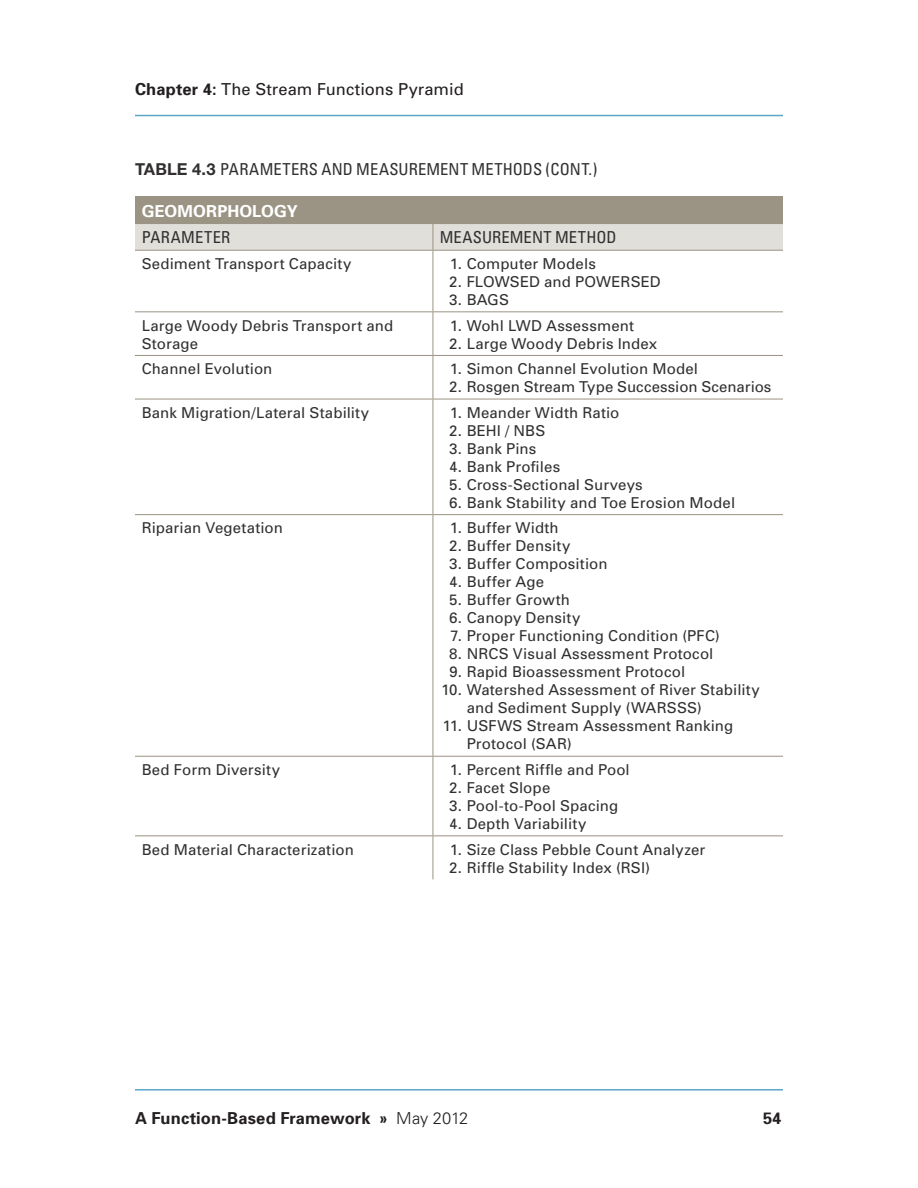
<style>
.page{position:relative;width:918px;height:1188px;background:#fff}
.page>*{position:absolute;margin:0;border:0;box-sizing:border-box;transform-origin:0 0}
.body{font:condensed 16.5px "Univers";letter-spacing:.01em;color:#312f30}
.t1{font:700 16.5px "Univers";letter-spacing:.005em;color:#231f20}
.t2{font:16.5px "Univers";color:#231f20}
.body-2{font:700 16.5px "Univers";letter-spacing:.005em;color:#fff}
.body-chart_bullet{font:15px/18px "Univers";letter-spacing:.01em;color:#312f30}
.body-chart{font:15px/18px "Univers";letter-spacing:.01em;color:#312f30}
.s1{font-weight:700}
.s2{font-family:"Helvetica Neue";font-weight:700;font-stretch:normal}
.s3{font-stretch:condensed}
.s4{font-weight:300}
</style>
<div class="page">
<hr style="left:135px;top:1089px;width:648px;height:2px;background:#5ca6c8">
<hr style="left:135px;top:115px;width:648px;height:1px;background:#5ca6c8">
<div style="left:135px;top:197px;width:648px;height:27px;background:#9b9384"></div>
<div style="left:135px;top:224px;width:648px;height:26px;background:#e1dfd9"></div>
<hr style="left:135px;top:250px;width:298px;height:1px;background:#9b9384">
<hr style="left:433px;top:250px;width:350px;height:1px;background:#9b9384">
<hr style="left:433px;top:251px;width:1px;height:60px;background:#9b9384">
<hr style="left:135px;top:311px;width:298px;height:1px;background:#9b9384">
<hr style="left:433px;top:311px;width:350px;height:1px;background:#9b9384">
<hr style="left:433px;top:312px;width:1px;height:43px;background:#9b9384">
<hr style="left:135px;top:355px;width:298px;height:1px;background:#9b9384">
<hr style="left:433px;top:355px;width:350px;height:1px;background:#9b9384">
<hr style="left:433px;top:356px;width:1px;height:43px;background:#9b9384">
<hr style="left:135px;top:399px;width:298px;height:1px;background:#9b9384">
<hr style="left:433px;top:399px;width:350px;height:1px;background:#9b9384">
<hr style="left:433px;top:399px;width:1px;height:115px;background:#9b9384">
<hr style="left:135px;top:514px;width:298px;height:1px;background:#9b9384">
<hr style="left:433px;top:514px;width:350px;height:1px;background:#9b9384">
<hr style="left:433px;top:515px;width:1px;height:241px;background:#9b9384">
<hr style="left:135px;top:756px;width:298px;height:1px;background:#9b9384">
<hr style="left:433px;top:756px;width:350px;height:1px;background:#9b9384">
<hr style="left:433px;top:757px;width:1px;height:78px;background:#9b9384">
<hr style="left:135px;top:835px;width:298px;height:1px;background:#9b9384">
<hr style="left:433px;top:835px;width:350px;height:1px;background:#9b9384">
<hr style="left:433px;top:836px;width:1px;height:43px;background:#9b9384">
<hr style="left:135px;top:196px;width:298px;height:1px;background:#9b9384">
<hr style="left:433px;top:196px;width:350px;height:1px;background:#9b9384">
<p class="t2" style="left:135px;top:78px;width:330px"><span class="s1">Chapter 4:</span> The Stream Functions Pyramid</p>
<p class="body" style="left:135px;top:159px;width:464px"><span class="s2">TABLE 4.3</span> PARAMETERS AND MEASUREMENT METHODS (CONT.)</p>
<p class="body-2" style="left:142px;top:200px;width:157px">GEOMORPHOLOGY</p>
<p class="body" style="left:142px;top:227px;width:90px">PARAMETER</p>
<p class="body" style="left:440px;top:227px;width:178px">MEASUREMENT METHOD</p>
<p class="body-chart" style="left:142px;top:255px;width:211px">Sediment Transport Capacity</p>
<p class="body-chart_bullet" style="left:450px;top:255px;width:148px">1. Computer Models</p>
<p class="body-chart_bullet" style="left:449px;top:273px;width:213px">2. FLOWSED and POWERSED</p>
<p class="body-chart_bullet" style="left:449px;top:291px;width:62px">3. BAGS</p>
<p class="body-chart" style="left:142px;top:316px;width:253px">Large Woody Debris Transport and<br>Storage</p>
<p class="body-chart_bullet" style="left:450px;top:316px;width:186px">1. Wohl LWD Assessment</p>
<p class="body-chart_bullet" style="left:449px;top:334px;width:209px">2. Large Woody Debris Index</p>
<p class="body-chart" style="left:142px;top:360px;width:132px">Channel Evolution</p>
<p class="body-chart_bullet" style="left:450px;top:360px;width:250px">1. Simon Channel Evolution Model</p>
<p class="body-chart_bullet" style="left:449px;top:378px;width:324px">2. Rosgen Stream Type Succession Scenarios</p>
<p class="body-chart" style="left:142px;top:403px;width:229px">Bank Migration/Lateral Stability</p>
<p class="body-chart_bullet" style="left:450px;top:403px;width:171px">1. Meander Width Ratio</p>
<p class="body-chart_bullet" style="left:449px;top:421px;width:98px">2. BEHI / NBS</p>
<p class="body-chart_bullet" style="left:449px;top:439px;width:89px">3. Bank Pins</p>
<p class="body-chart_bullet" style="left:449px;top:457px;width:113px">4. Bank Profiles</p>
<p class="body-chart_bullet" style="left:449px;top:475px;width:195px">5. Cross-Sectional Surveys</p>
<p class="body-chart_bullet" style="left:449px;top:493px;width:288px">6. Bank Stability and Toe Erosion Model</p>
<p class="body-chart" style="left:142px;top:519px;width:143px">Riparian Vegetation</p>
<p class="body-chart_bullet" style="left:450px;top:519px;width:111px">1. Buffer Width</p>
<p class="body-chart_bullet" style="left:449px;top:537px;width:123px">2. Buffer Density</p>
<p class="body-chart_bullet" style="left:449px;top:555px;width:160px">3. Buffer Composition</p>
<p class="body-chart_bullet" style="left:449px;top:573px;width:96px">4. Buffer Age</p>
<p class="body-chart_bullet" style="left:449px;top:591px;width:122px">5. Buffer Growth</p>
<p class="body-chart_bullet" style="left:449px;top:609px;width:133px">6. Canopy Density</p>
<p class="body-chart_bullet" style="left:451px;top:627px;width:271px">7. Proper Functioning Condition (PFC)</p>
<p class="body-chart_bullet" style="left:449px;top:645px;width:266px">8. NRCS Visual Assessment Protocol</p>
<p class="body-chart_bullet" style="left:449px;top:663px;width:237px">9. Rapid Bioassessment Protocol</p>
<p class="body-chart_bullet" style="left:467px;top:681px;width:295px;text-indent:-26px">10. Watershed Assessment of River Stability and Sediment Supply (WARSSS)</p>
<p class="body-chart_bullet" style="left:467px;top:717px;width:268px;text-indent:-24px">11. USFWS Stream Assessment Ranking<br>Protocol (SAR)</p>
<p class="body-chart" style="left:142px;top:761px;width:140px">Bed Form Diversity</p>
<p class="body-chart_bullet" style="left:450px;top:761px;width:182px">1. Percent Riffle and Pool</p>
<p class="body-chart_bullet" style="left:449px;top:779px;width:103px">2. Facet Slope</p>
<p class="body-chart_bullet" style="left:449px;top:797px;width:171px">3. Pool-to-Pool Spacing</p>
<p class="body-chart_bullet" style="left:449px;top:815px;width:139px">4. Depth Variability</p>
<p class="body-chart" style="left:142px;top:840px;width:214px">Bed Material Characterization</p>
<p class="body-chart_bullet" style="left:450px;top:840px;width:257px">1. Size Class Pebble Count Analyzer</p>
<p class="body-chart_bullet" style="left:449px;top:858px;width:202px">2. Riffle Stability Index (RSI)</p>
<p class="t1" style="left:135px;top:1108px;width:335px">A Function-Based Framework <span class="s3">»</span> <span class="s4">May 2012</span></p>
<p class="t1" style="left:763px;top:1108px;width:20px">54</p>
</div>
